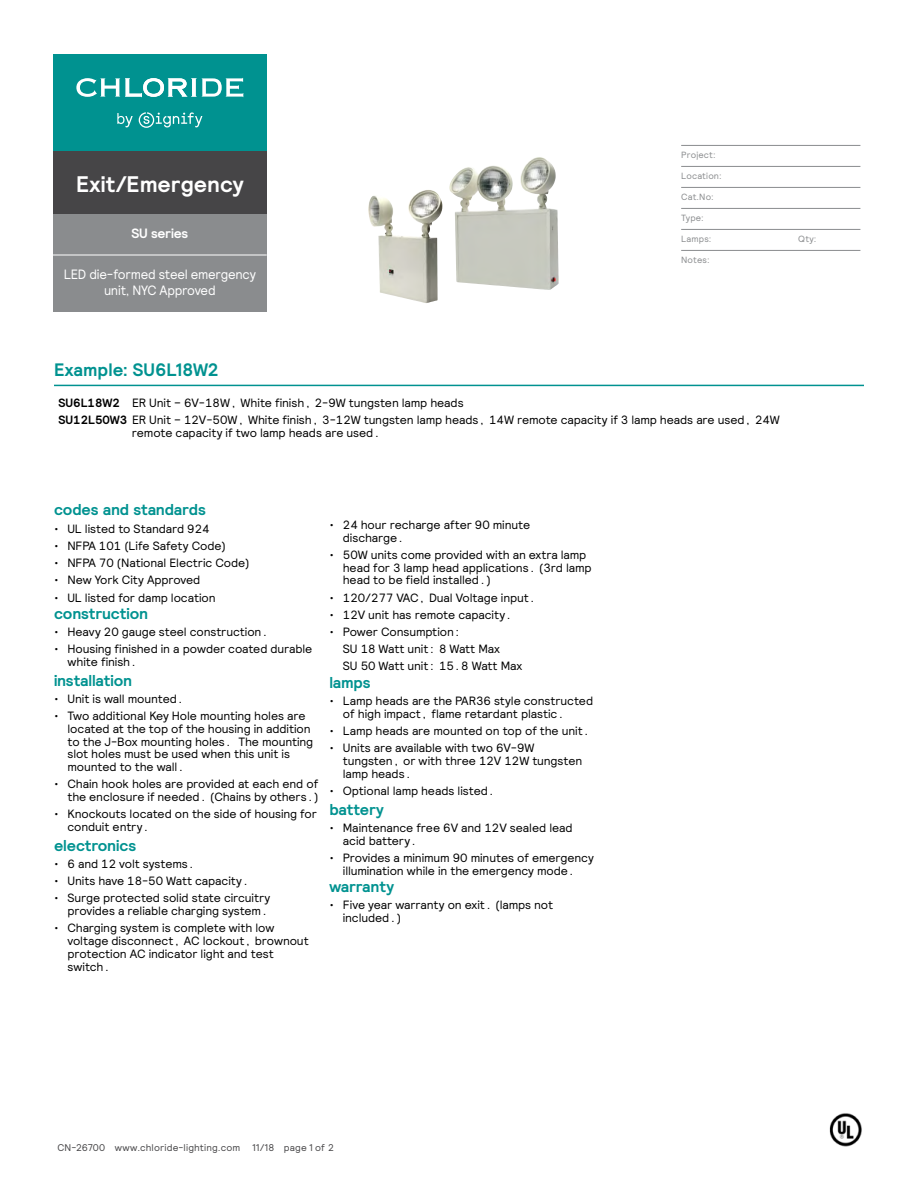
<style>
.page{position:relative;width:918px;height:1188px;background:#fff}
.page>*{position:absolute;margin:0;border:0;box-sizing:border-box;transform-origin:0 0}
.t1{font:700 22.5px "Relative";letter-spacing:.005em;color:#fff}
.t2{font:700 18px "Relative";color:#009290}
.t3{font:700 15.75px "Relative";letter-spacing:-.01em;color:#009290}
.t4{font:13.5px/16.5px "Relative";letter-spacing:-.02em;color:#fff;text-align:center;scale:.95 1}
.t5{font:700 13.5px "Relative";letter-spacing:-.015em;color:#fff}
.t6{font:12px/12.8px "Relative";letter-spacing:-.01em;color:#000}
.t7{font:9.75px "Relative";letter-spacing:.015em;color:#464547}
.t8{font:9px "Relative";letter-spacing:.02em;color:#8a8c8e}
.t9{font:2.7px "Gill Alt One";color:#000}
.s1{font-weight:700}
</style>
<div class="page">
<hr style="left:54px;top:385px;width:810px;height:1px;background:#009290">
<img style="left:829px;top:1113px;width:33px;height:34px">
<img style="left:449px;top:157px;width:91px;height:53px">
<img style="left:368px;top:190px;width:70px;height:113px">
<hr style="left:681px;top:145px;width:179px;height:1px;background:#8a8c8e">
<hr style="left:681px;top:166px;width:179px;height:1px;background:#8a8c8e">
<hr style="left:681px;top:187px;width:179px;height:1px;background:#8a8c8e">
<hr style="left:681px;top:208px;width:179px;height:1px;background:#8a8c8e">
<hr style="left:681px;top:229px;width:179px;height:1px;background:#8a8c8e">
<hr style="left:681px;top:250px;width:179px;height:1px;background:#8a8c8e">
<div style="left:53px;top:151px;width:214px;height:63px;background:#464547"></div>
<div style="left:53px;top:54px;width:214px;height:97px;background:#009290"></div>
<svg style="left:117px;top:112px;width:85px;height:16px"></svg>
<svg style="left:76px;top:78px;width:167px;height:19px"></svg>
<div style="left:53px;top:214px;width:214px;height:98px;background:#8a8c8e"></div>
<hr style="left:53px;top:255px;width:214px;height:1px;background:#fff">
<h1 class="t1" style="left:76px;top:169px;width:169px">Exit/Emergency</h1>
<p class="t5" style="left:131px;top:225px;width:58px">SU series</p>
<p class="t4" style="left:64px;top:265px;width:204px">LED die-formed steel emergency unit, NYC Approved</p>
<h2 class="t2" style="left:54px;top:358px;width:166px">Example: SU6L18W2</h2>
<p class="t8" style="left:681px;top:149px;width:36px">Project:</p>
<p class="t8" style="left:681px;top:170px;width:42px">Location:</p>
<p class="t8" style="left:681px;top:191px;width:34px">Cat.No:</p>
<p class="t8" style="left:681px;top:212px;width:24px">Type:</p>
<p class="t8" style="left:681px;top:233px;width:32px">Lamps:</p>
<p class="t8" style="left:798px;top:233px;width:20px">Qty:</p>
<p class="t8" style="left:681px;top:254px;width:30px">Notes:</p>
<p class="t6" style="left:58px;top:394px;width:723px;line-height:17.2px"><span class="s1">SU6L18W2</span> ER Unit – 6V-18W, White finish, 2-9W tungsten lamp heads<br><span class="s1">SU12L50W3</span> ER Unit – 12V-50W, White finish, 3-12W tungsten lamp heads, 14W remote capacity if 3 lamp heads are used, 24W</p>
<p class="t6" style="left:132px;top:426px;width:250px">remote capacity if two lamp heads are used.</p>
<p class="t9" style="left:509px;top:415px;width:13px">(368.3mm)</p>
<p class="t9" style="left:551px;top:417px;width:12px">(63.5mm)</p>
<h3 class="t3" style="left:54px;top:499px;width:154px">codes and standards</h3>
<p class="t6" style="left:54px;top:522px;width:157px">• UL listed to Standard 924</p>
<p class="t6" style="left:54px;top:539px;width:173px">• NFPA 101 (Life Safety Code)</p>
<p class="t6" style="left:54px;top:556px;width:197px">• NFPA 70 (National Electric Code)</p>
<p class="t6" style="left:54px;top:573px;width:148px">• New York City Approved</p>
<p class="t6" style="left:54px;top:591px;width:163px">• UL listed for damp location</p>
<h3 class="t3" style="left:54px;top:603px;width:96px">construction</h3>
<p class="t6" style="left:54px;top:625px;width:216px">• Heavy 20 gauge steel construction.</p>
<p class="t6" style="left:68px;top:642px;width:246px;text-indent:-14px">• Housing finished in a powder coated durable white finish.</p>
<h3 class="t3" style="left:54px;top:670px;width:80px">installation</h3>
<p class="t6" style="left:54px;top:692px;width:132px">• Unit is wall mounted.</p>
<p class="t6" style="left:68px;top:709px;width:247px;text-indent:-14px">• Two additional Key Hole mounting holes are located at the top of the housing in addition to the J-Box mounting holes. The mounting slot holes must be used when this unit is mounted to the wall.</p>
<p class="t6" style="left:54px;top:777px;width:266px;text-align:right">• Chain hook holes are provided at each end of the enclosure if needed. (Chains by others.)</p>
<p class="t6" style="left:68px;top:807px;width:251px;text-indent:-14px">• Knockouts located on the side of housing for conduit entry.</p>
<h3 class="t3" style="left:54px;top:835px;width:84px">electronics</h3>
<p class="t6" style="left:54px;top:857px;width:143px">• 6 and 12 volt systems.</p>
<p class="t6" style="left:54px;top:874px;width:197px">• Units have 18-50 Watt capacity.</p>
<p class="t6" style="left:54px;top:891px;width:218px;text-align:right">• Surge protected solid state circuitry provides a reliable charging system.</p>
<p class="t6" style="left:68px;top:921px;width:243px;text-indent:-14px">• Charging system is complete with low voltage disconnect, AC lockout, brownout protection AC indicator light and test switch.</p>
<p class="t6" style="left:343px;top:518px;width:189px;text-indent:-14px">• 24 hour recharge after 90 minute discharge.</p>
<p class="t6" style="left:343px;top:548px;width:250px;text-indent:-14px">• 50W units come provided with an extra lamp head for 3 lamp head applications. (3rd lamp head to be field installed.)</p>
<p class="t6" style="left:329px;top:591px;width:208px">• 120/277 VAC, Dual Voltage input.</p>
<p class="t6" style="left:329px;top:608px;width:185px">• 12V unit has remote capacity.</p>
<p class="t6" style="left:343px;top:623px;width:181px;line-height:17.2px;text-indent:-14px">• Power Consumption:<br>SU 18 Watt unit: 8 Watt Max<br>SU 50 Watt unit: 15.8 Watt Max</p>
<h3 class="t3" style="left:329px;top:672px;width:43px">lamps</h3>
<p class="t6" style="left:343px;top:694px;width:252px;text-indent:-14px">• Lamp heads are the PAR36 style constructed of high impact, flame retardant plastic.</p>
<p class="t6" style="left:329px;top:724px;width:262px">• Lamp heads are mounted on top of the unit.</p>
<p class="t6" style="left:343px;top:741px;width:241px;text-indent:-14px">• Units are available with two 6V-9W tungsten, or with three 12V 12W tungsten lamp heads.</p>
<p class="t6" style="left:329px;top:784px;width:168px">• Optional lamp heads listed.</p>
<h3 class="t3" style="left:329px;top:799px;width:56px">battery</h3>
<p class="t6" style="left:343px;top:821px;width:231px;text-indent:-14px">• Maintenance free 6V and 12V sealed lead acid battery.</p>
<p class="t6" style="left:329px;top:851px;width:266px;text-align:center">• Provides a minimum 90 minutes of emergency illumination while in the emergency mode.</p>
<h3 class="t3" style="left:329px;top:876px;width:66px">warranty</h3>
<p class="t6" style="left:343px;top:898px;width:212px;text-indent:-14px">• Five year warranty on exit. (lamps not included.)</p>
<p class="t7" style="left:57px;top:1141px;width:278px">CN-26700 www.chloride-lighting.com 11/18 page 1 of 2</p>
</div>
